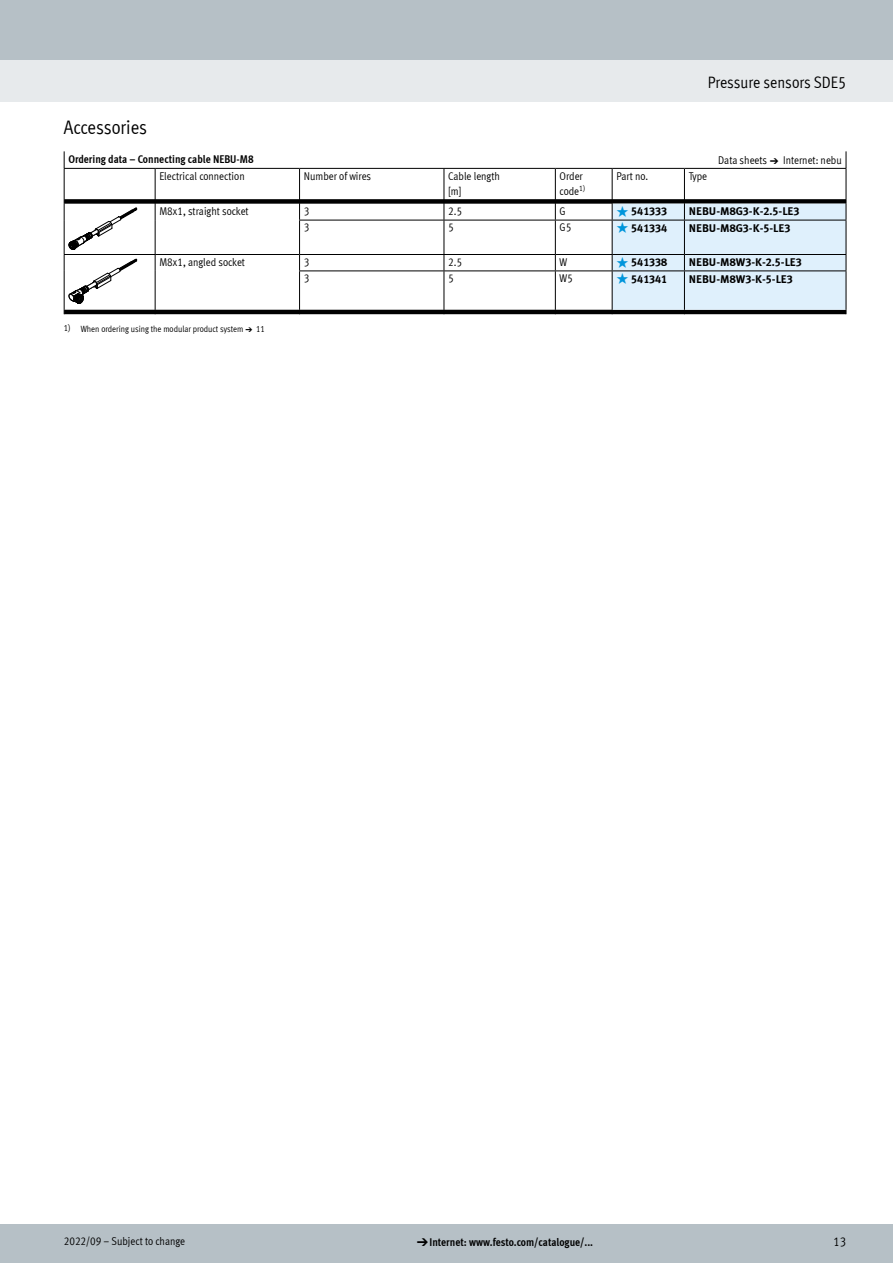
<style>
.page{position:relative;width:893px;height:1263px;background:#fff}
.page>*{position:absolute;margin:0;border:0;box-sizing:border-box;transform-origin:0 0}
.FES_title_section{font:19.5px "Meta Cond LF";letter-spacing:-.005em;color:#000}
.FES_title_family{font:16.5px "Meta Cond LF";letter-spacing:-.005em;color:#000}
.t1{font:12.75px "Meta Cond LF";color:#000}
.FES_type_code{font:700 11.25px "Meta Plus LF";color:#000}
.FES_tab_head_1{font:700 11.25px "Meta Cond LF";color:#000}
.FES_tab_head_2{font:11.25px/15px "Meta Cond LF";color:#000}
.FES_tab_regular{font:11.25px "Meta Cond LF";color:#000}
.FES_tab_head_2_right{font:11.25px "Meta Cond LF";color:#000}
.FES_type_code_head{font:11.25px "Meta Cond LF";color:#000}
.FES_tab_footnote{font:9px "Meta Cond LF";color:#000}
.FES_tab_footnote_no{font:9px "Meta Cond LF";color:#000}
.s1{font-family:"Meto Pict 182"}
.s2{font-family:"Meto Pict 182";font-weight:400;color:#0095db}
.s3{font-family:"Meto Pict 182";font-weight:400}
</style>
<div class="page">
<div style="left:0;top:1225px;width:893px;height:38px;background:#b6c0c6"></div>
<div style="left:0;top:60px;width:893px;height:42px;background:#e7eaec"></div>
<div style="left:0;top:0;width:893px;height:60px;background:#b6c0c6"></div>
<svg style="left:65px;top:199px;width:547px;height:115px"></svg>
<hr style="left:155px;top:220px;width:1px;height:34px;background:#000">
<hr style="left:299px;top:220px;width:145px;height:1px;background:#000">
<hr style="left:299px;top:220px;width:1px;height:34px;background:#000">
<hr style="left:444px;top:220px;width:111px;height:1px;background:#000">
<hr style="left:444px;top:220px;width:1px;height:34px;background:#000">
<hr style="left:555px;top:220px;width:57px;height:1px;background:#000">
<hr style="left:555px;top:220px;width:1px;height:34px;background:#000">
<hr style="left:64px;top:254px;width:91px;height:1px;background:#000">
<hr style="left:155px;top:254px;width:145px;height:1px;background:#000">
<svg style="left:155px;top:255px;width:1px;height:16px"></svg>
<hr style="left:300px;top:254px;width:144px;height:1px;background:#000">
<svg style="left:299px;top:255px;width:1px;height:15px"></svg>
<hr style="left:444px;top:254px;width:111px;height:1px;background:#000">
<svg style="left:444px;top:255px;width:1px;height:15px"></svg>
<hr style="left:555px;top:254px;width:57px;height:1px;background:#000">
<svg style="left:555px;top:255px;width:1px;height:15px"></svg>
<hr style="left:64px;top:271px;width:1px;height:39px;background:#000">
<hr style="left:155px;top:271px;width:1px;height:39px;background:#000">
<hr style="left:299px;top:270px;width:145px;height:1px;background:#000">
<hr style="left:299px;top:271px;width:1px;height:39px;background:#000">
<hr style="left:444px;top:270px;width:111px;height:1px;background:#000">
<hr style="left:444px;top:271px;width:1px;height:39px;background:#000">
<hr style="left:555px;top:270px;width:57px;height:1px;background:#000">
<hr style="left:555px;top:271px;width:1px;height:39px;background:#000">
<svg style="left:64px;top:151px;width:1px;height:17px"></svg>
<svg style="left:846px;top:151px;width:1px;height:17px"></svg>
<hr style="left:64px;top:169px;width:1px;height:30px;background:#000">
<hr style="left:155px;top:169px;width:1px;height:30px;background:#000">
<hr style="left:299px;top:169px;width:1px;height:30px;background:#000">
<hr style="left:444px;top:169px;width:1px;height:30px;background:#000">
<hr style="left:555px;top:169px;width:1px;height:30px;background:#000">
<hr style="left:612px;top:169px;width:1px;height:30px;background:#000">
<hr style="left:684px;top:169px;width:1px;height:30px;background:#000">
<hr style="left:846px;top:169px;width:1px;height:30px;background:#000">
<svg style="left:155px;top:199px;width:1px;height:21px"></svg>
<svg style="left:299px;top:199px;width:1px;height:21px"></svg>
<svg style="left:444px;top:199px;width:1px;height:21px"></svg>
<svg style="left:555px;top:199px;width:1px;height:21px"></svg>
<svg style="left:612px;top:199px;width:235px;height:115px;background:#c6d5e0"></svg>
<hr style="left:64px;top:168px;width:91px;height:1px;background:#000">
<hr style="left:155px;top:168px;width:145px;height:1px;background:#000">
<hr style="left:300px;top:168px;width:144px;height:1px;background:#000">
<hr style="left:444px;top:168px;width:111px;height:1px;background:#000">
<hr style="left:555px;top:168px;width:57px;height:1px;background:#000">
<hr style="left:612px;top:168px;width:72px;height:1px;background:#000">
<hr style="left:684px;top:168px;width:162px;height:1px;background:#000">
<svg style="left:64px;top:199px;width:73px;height:105px"></svg>
<p class="FES_title_family" style="left:708px;top:72px;width:140px">Pressure sensors SDE5</p>
<p class="FES_title_section" style="left:64px;top:116px;width:85px">Accessories</p>
<p class="FES_tab_head_1" style="left:68px;top:152px;width:187px">Ordering data – Connecting cable NEBU-M8</p>
<p class="FES_tab_head_2_right" style="left:718px;top:153px;width:125px">Data sheets <span class="s1">a</span> Internet: nebu</p>
<p class="FES_tab_head_2" style="left:159px;top:168px;width:87px">Electrical connection</p>
<p class="FES_tab_head_2" style="left:304px;top:168px;width:69px">Number of wires</p>
<p class="FES_tab_head_2" style="left:448px;top:168px;width:53px">Cable length</p>
<p class="FES_tab_head_2" style="left:448px;top:183px;width:15px">[m]</p>
<p class="FES_tab_head_2" style="left:560px;top:168px;width:27px">Order code<sup>1)</sup></p>
<p class="FES_type_code_head" style="left:616px;top:169px;width:33px">Part no.</p>
<p class="FES_type_code_head" style="left:689px;top:169px;width:20px">Type</p>
<p class="FES_tab_regular" style="left:159px;top:204px;width:91px">M8x1, straight socket</p>
<p class="FES_tab_regular" style="left:304px;top:204px;width:7px">3</p>
<p class="FES_tab_regular" style="left:448px;top:204px;width:15px">2.5</p>
<p class="FES_tab_regular" style="left:560px;top:204px;width:8px">G</p>
<p class="FES_type_code" style="left:616px;top:204px;width:52px"><span class="s2">q</span>541333</p>
<p class="FES_type_code" style="left:689px;top:204px;width:112px">NEBU-M8G3-K-2.5-LE3</p>
<p class="FES_tab_regular" style="left:304px;top:220px;width:7px">3</p>
<p class="FES_tab_regular" style="left:448px;top:220px;width:7px">5</p>
<p class="FES_tab_regular" style="left:560px;top:220px;width:13px">G5</p>
<p class="FES_type_code" style="left:616px;top:221px;width:52px"><span class="s2">q</span>541334</p>
<p class="FES_type_code" style="left:689px;top:221px;width:103px">NEBU-M8G3-K-5-LE3</p>
<p class="FES_tab_regular" style="left:159px;top:255px;width:87px">M8x1, angled socket</p>
<p class="FES_tab_regular" style="left:304px;top:255px;width:7px">3</p>
<p class="FES_tab_regular" style="left:448px;top:255px;width:15px">2.5</p>
<p class="FES_tab_regular" style="left:560px;top:255px;width:9px">W</p>
<p class="FES_type_code" style="left:616px;top:255px;width:52px"><span class="s2">q</span>541338</p>
<p class="FES_type_code" style="left:689px;top:255px;width:115px">NEBU-M8W3-K-2.5-LE3</p>
<p class="FES_tab_regular" style="left:304px;top:271px;width:7px">3</p>
<p class="FES_tab_regular" style="left:448px;top:271px;width:7px">5</p>
<p class="FES_tab_regular" style="left:560px;top:271px;width:15px">W5</p>
<p class="FES_type_code" style="left:616px;top:272px;width:52px"><span class="s2">q</span>541341</p>
<p class="FES_type_code" style="left:689px;top:272px;width:106px">NEBU-M8W3-K-5-LE3</p>
<p class="FES_tab_footnote_no" style="left:64px;top:322px;width:8px">1)</p>
<p class="FES_tab_footnote" style="left:81px;top:323px;width:186px">When ordering using the modular product system <span class="s1">a</span> 11</p>
<p class="FES_tab_head_2_right" style="left:64px;top:1234px;width:123px">2022/09 – Subject to change</p>
<p class="FES_tab_head_1" style="left:417px;top:1235px;width:178px"><span class="s3">d</span>Internet: www.festo.com/catalogue/...</p>
<p class="t1" style="left:833px;top:1234px;width:14px">13</p>
</div>
